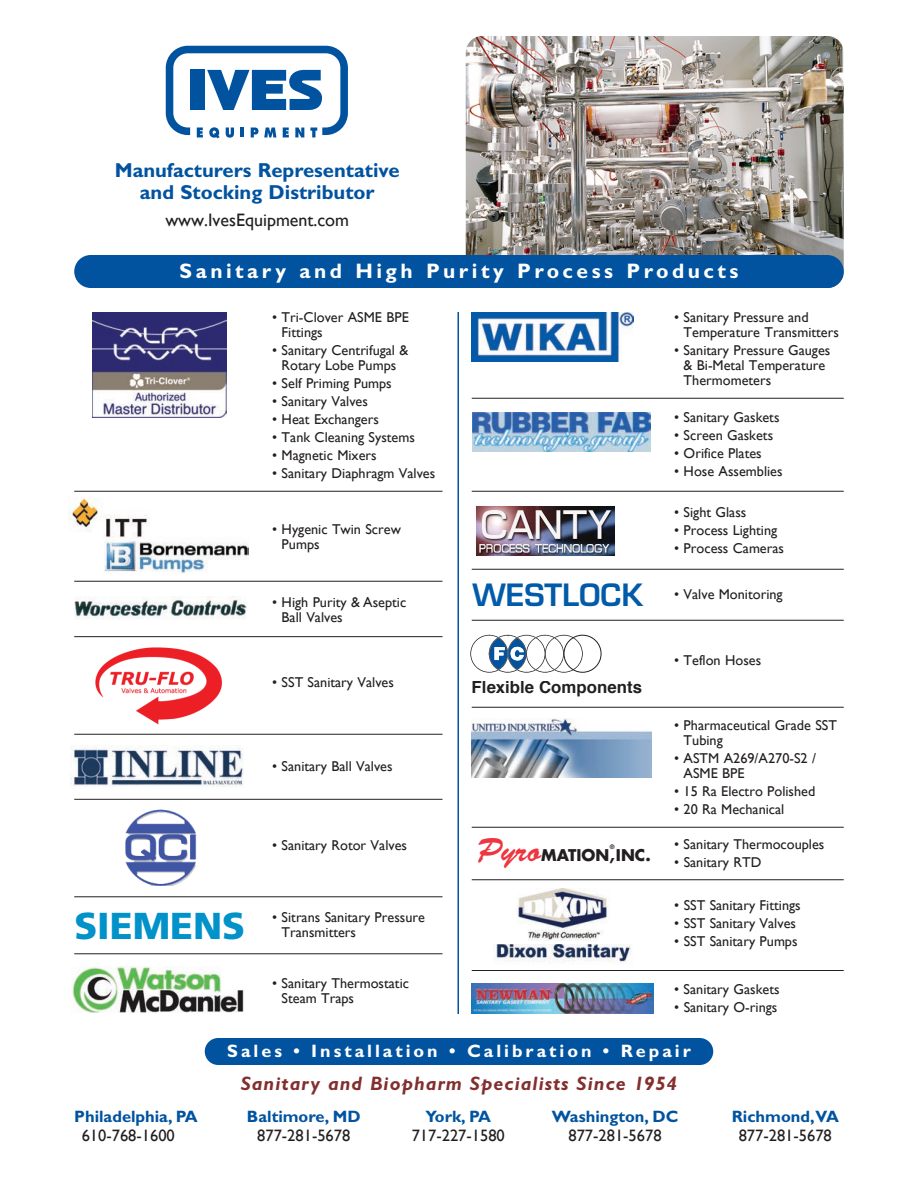
<style>
.page{position:relative;width:918px;height:1188px;background:#fff}
.page>*{position:absolute;margin:0;border:0;box-sizing:border-box;transform-origin:0 0}
.t1{font:900 37.5px "Frutiger";color:#0092c8}
.t2{font:700 21px "Gill Sans";letter-spacing:.165em;color:#fff}
.t3{font:700 20.25px/21.8px "Gill Sans";color:#0153a0;text-align:center}
.t4{font:italic 700 19.5px "Gill Sans";letter-spacing:.055em;color:#822f2e}
.t5{font:700 18px "Gill Sans";letter-spacing:.165em;color:#fff}
.t6{font:18px "Gill Sans";color:#231f20}
.t7{font:700 16.8px "Helvetica";letter-spacing:.005em;color:#231f20}
.t8{font:16.5px "Gill Sans";color:#231f20}
.t9{font:700 16.5px "Gill Sans";color:#0153a0}
.t10{font:700 15.75px "Futura";color:#231f20}
.t11{font:14.25px/15px "Gill Sans";color:#231f20}
.t12{font:700 6px "Futura";color:#231f20}
.s1{font-family:"Eurostile";font-weight:600;font-size:30px;color:#015ba9}
.s2{font-family:"Brush Script";font-weight:400;font-size:33px;color:#ee3640}
</style>
<div class="page">
<hr style="left:458px;top:312px;width:1px;height:702px;background:#0153a0">
<img style="left:466px;top:36px;width:378px;height:252px;border-radius:16px">
<div style="left:74px;top:255px;width:770px;height:33px;background:#0153a0;border-radius:16px"></div>
<div style="left:166px;top:46px;width:182px;height:89px;border:8px solid #0153a0;border-radius:18px"></div>
<div style="left:191px;top:70px;width:14px;height:40px;background:#0153a0"></div>
<svg style="left:207px;top:70px;width:116px;height:40px"></svg>
<div style="left:190px;top:122px;width:132px;height:27px;background:#fff"></div>
<svg style="left:197px;top:128px;width:6px;height:9px"></svg>
<svg style="left:209px;top:127px;width:11px;height:11px"></svg>
<svg style="left:226px;top:128px;width:8px;height:10px"></svg>
<svg style="left:241px;top:128px;width:3px;height:9px"></svg>
<svg style="left:251px;top:128px;width:7px;height:9px"></svg>
<svg style="left:264px;top:128px;width:12px;height:9px"></svg>
<svg style="left:283px;top:128px;width:6px;height:9px"></svg>
<svg style="left:295px;top:128px;width:9px;height:9px"></svg>
<svg style="left:310px;top:128px;width:7px;height:9px"></svg>
<div style="left:205px;top:1038px;width:508px;height:27px;background:#0153a0;border-radius:14px"></div>
<img style="left:472px;top:719px;width:180px;height:58px">
<img style="left:472px;top:412px;width:179px;height:39px">
<img style="left:472px;top:312px;width:162px;height:50px">
<div style="left:564px;top:635px;width:37px;height:38px;border:1px solid #231f20;border-radius:50%"></div>
<svg style="left:470px;top:635px;width:113px;height:38px"></svg>
<img style="left:74px;top:596px;width:173px;height:23px">
<img style="left:92px;top:312px;width:135px;height:106px">
<img style="left:476px;top:505px;width:139px;height:51px">
<img style="left:472px;top:983px;width:181px;height:31px">
<img style="left:517px;top:889px;width:92px;height:52px">
<img style="left:495px;top:944px;width:137px;height:20px">
<img style="left:70px;top:746px;width:174px;height:41px">
<img style="left:95px;top:647px;width:127px;height:78px">
<hr style="left:74px;top:491px;width:368px;height:1px;background:#231f20">
<hr style="left:472px;top:491px;width:372px;height:1px;background:#231f20">
<hr style="left:472px;top:569px;width:372px;height:1px;background:#231f20">
<hr style="left:472px;top:620px;width:372px;height:1px;background:#231f20">
<hr style="left:472px;top:707px;width:372px;height:1px;background:#231f20">
<hr style="left:472px;top:827px;width:372px;height:1px;background:#231f20">
<hr style="left:472px;top:879px;width:372px;height:1px;background:#231f20">
<hr style="left:472px;top:970px;width:372px;height:1px;background:#231f20">
<hr style="left:472px;top:398px;width:372px;height:1px;background:#231f20">
<hr style="left:74px;top:897px;width:368px;height:1px;background:#231f20">
<hr style="left:74px;top:954px;width:368px;height:1px;background:#231f20">
<hr style="left:74px;top:581px;width:368px;height:1px;background:#231f20">
<hr style="left:74px;top:799px;width:368px;height:1px;background:#231f20">
<hr style="left:74px;top:636px;width:368px;height:1px;background:#231f20">
<img style="left:125px;top:809px;width:72px;height:77px">
<img style="left:72px;top:966px;width:172px;height:47px">
<img style="left:105px;top:537px;width:144px;height:36px">
<img style="left:71px;top:498px;width:77px;height:39px">
<hr style="left:74px;top:734px;width:368px;height:1px;background:#231f20">
<h3 class="t3" style="left:115px;top:161px;width:286px">Manufacturers Representative and Stocking Distributor</h3>
<p class="t6" style="left:165px;top:210px;width:185px">www.IvesEquipment.com</p>
<h2 class="t2" style="left:180px;top:263px;width:560px">Sanitary and High Purity Process Products</h2>
<h1 class="t1" style="left:74px;top:911px;width:172px">SIEMENS</h1>
<p class="t11" style="left:282px;top:309px;width:129px;text-indent:-9px">• Tri-Clover ASME BPE<br>Fittings</p>
<p class="t11" style="left:272px;top:342px;width:138px;text-align:center">• Sanitary Centrifugal &amp;<br>Rotary Lobe Pumps</p>
<p class="t11" style="left:272px;top:375px;width:121px">• Self Priming Pumps</p>
<p class="t11" style="left:272px;top:393px;width:97px">• Sanitary Valves</p>
<p class="t11" style="left:272px;top:411px;width:108px">• Heat Exchangers</p>
<p class="t11" style="left:272px;top:429px;width:144px">• Tank Cleaning Systems</p>
<p class="t11" style="left:272px;top:447px;width:106px">• Magnetic Mixers</p>
<p class="t11" style="left:272px;top:465px;width:165px">• Sanitary Diaphragm Valves</p>
<p class="t11" style="left:282px;top:522px;width:121px;text-indent:-9px">• Hygenic Twin Screw<br>Pumps</p>
<p class="t11" style="left:282px;top:594px;width:126px;text-indent:-9px">• High Purity &amp; Aseptic<br>Ball Valves</p>
<p class="t11" style="left:272px;top:674px;width:123px">• SST Sanitary Valves</p>
<p class="t11" style="left:272px;top:758px;width:122px">• Sanitary Ball Valves</p>
<p class="t11" style="left:272px;top:837px;width:136px">• Sanitary Rotor Valves</p>
<p class="t11" style="left:282px;top:910px;width:145px;text-indent:-9px">• Sitrans Sanitary Pressure<br>Transmitters</p>
<p class="t11" style="left:282px;top:975px;width:129px;text-indent:-9px">• Sanitary Thermostatic<br>Steam Traps</p>
<p class="t11" style="left:684px;top:309px;width:157px;text-indent:-9px">• Sanitary Pressure and<br>Temperature Transmitters</p>
<p class="t11" style="left:684px;top:342px;width:148px;text-indent:-9px">• Sanitary Pressure Gauges &amp; Bi-Metal Temperature<br>Thermometers</p>
<p class="t11" style="left:674px;top:410px;width:107px">• Sanitary Gaskets</p>
<p class="t11" style="left:674px;top:428px;width:100px">• Screen Gaskets</p>
<p class="t11" style="left:674px;top:446px;width:89px">• Orifice Plates</p>
<p class="t11" style="left:674px;top:464px;width:110px">• Hose Assemblies</p>
<p class="t11" style="left:674px;top:504px;width:74px">• Sight Glass</p>
<p class="t11" style="left:674px;top:522px;width:104px">• Process Lighting</p>
<p class="t11" style="left:674px;top:540px;width:111px">• Process Cameras</p>
<p class="t11" style="left:472px;top:586px;width:312px"><span class="s1">WESTLOCK</span> • Valve Monitoring</p>
<p class="t7" style="left:472px;top:680px;width:172px">Flexible Components</p>
<p class="t10" style="left:477px;top:848px;width:175px"><span class="s2">Pyro</span>MATION,INC.</p>
<p class="t12" style="left:610px;top:844px;width:6px">®</p>
<p class="t11" style="left:674px;top:652px;width:88px">• Teflon Hoses</p>
<p class="t11" style="left:684px;top:717px;width:155px;text-indent:-9px">• Pharmaceutical Grade SST<br>Tubing</p>
<p class="t11" style="left:684px;top:750px;width:134px;text-indent:-9px">• ASTM A269/A270-S2 /<br>ASME BPE</p>
<p class="t11" style="left:674px;top:783px;width:143px">• 15 Ra Electro Polished</p>
<p class="t11" style="left:674px;top:801px;width:112px">• 20 Ra Mechanical</p>
<p class="t11" style="left:674px;top:837px;width:152px">• Sanitary Thermocouples</p>
<p class="t11" style="left:674px;top:855px;width:89px">• Sanitary RTD</p>
<p class="t11" style="left:674px;top:897px;width:128px">• SST Sanitary Fittings</p>
<p class="t11" style="left:674px;top:915px;width:123px">• SST Sanitary Valves</p>
<p class="t11" style="left:674px;top:933px;width:125px">• SST Sanitary Pumps</p>
<p class="t11" style="left:674px;top:981px;width:107px">• Sanitary Gaskets</p>
<p class="t11" style="left:674px;top:999px;width:105px">• Sanitary O-rings</p>
<p class="t5" style="left:227px;top:1044px;width:465px">Sales • Installation • Calibration • Repair</p>
<h3 class="t4" style="left:241px;top:1076px;width:438px">Sanitary and Biopharm Specialists Since 1954</h3>
<p class="t9" style="left:74px;top:1110px;width:125px">Philadelphia, PA</p>
<p class="t9" style="left:247px;top:1110px;width:115px">Baltimore, MD</p>
<p class="t9" style="left:426px;top:1110px;width:67px">York, PA</p>
<p class="t9" style="left:552px;top:1110px;width:128px">Washington, DC</p>
<p class="t9" style="left:732px;top:1110px;width:109px">Richmond,VA</p>
<p class="t8" style="left:82px;top:1126px;width:95px">610-768-1600</p>
<p class="t8" style="left:257px;top:1126px;width:95px">877-281-5678</p>
<p class="t8" style="left:412px;top:1126px;width:95px">717-227-1580</p>
<p class="t8" style="left:568px;top:1126px;width:95px">877-281-5678</p>
<p class="t8" style="left:739px;top:1126px;width:95px">877-281-5678</p>
</div>
